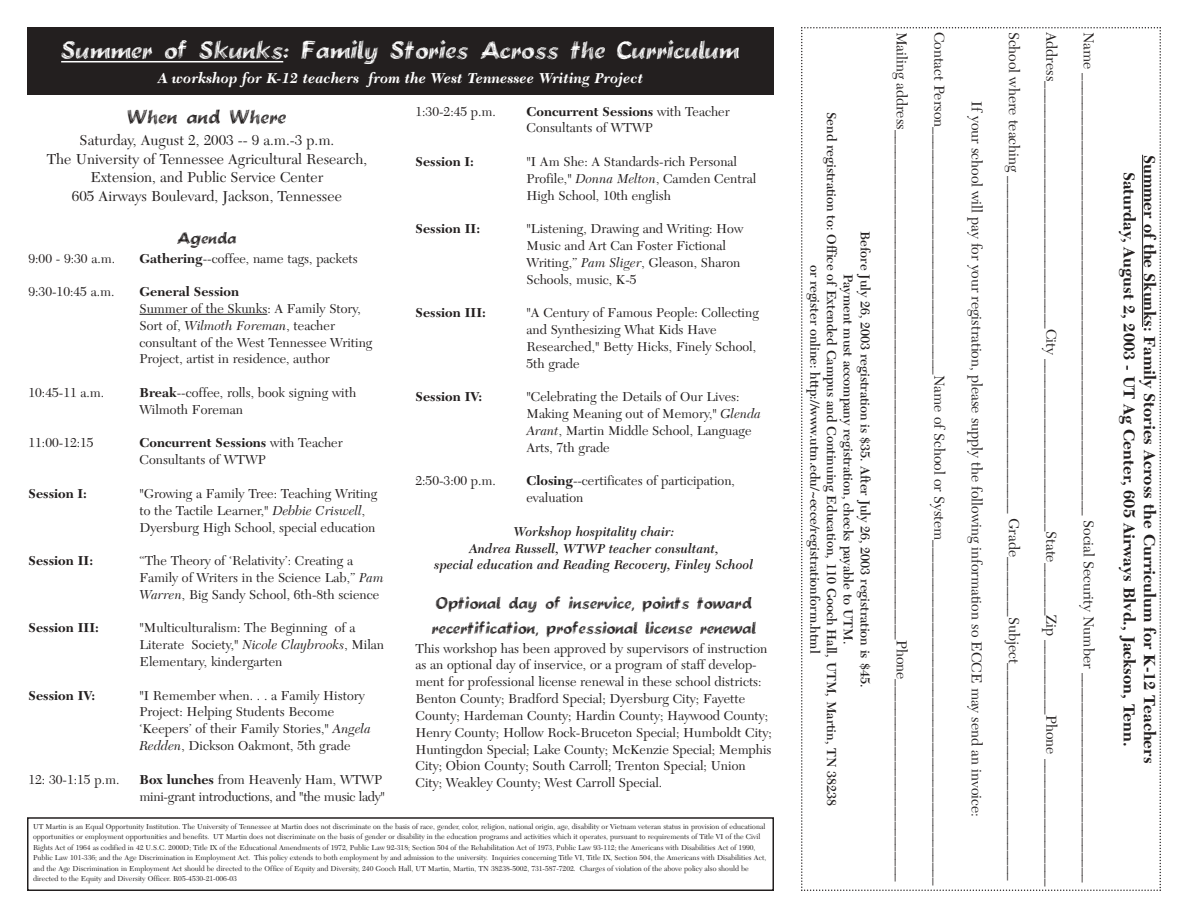
<style>
.page{position:relative;width:1188px;height:918px;background:#fff}
.page>*{position:absolute;margin:0;border:0;box-sizing:border-box;transform-origin:0 0}
.t1{font:22.5px "Brushstroke";color:#fff}
.t2{font:18px "Brushstroke";color:#231f1f}
.t3{font:700 16.5px/20.5px "New Caledonia";color:#231f1f;text-align:center}
.t4{font:15px/18.8px "New Caledonia";color:#231f1f;text-align:center}
.t5{font:15px/24.8px "Brushstroke";color:#231f1f}
.t6{font:italic 700 15px "New Caledonia";color:#fff}
.t7{font:13.5px/16.8px "New Caledonia";color:#231f1f}
.t8{font:600 13.5px/16.8px "New Caledonia";color:#231f1f;text-align:center}
.t9{font:italic 600 13.5px/16.6px "New Caledonia";color:#231f1f;text-align:center}
.t10{font:700 13.5px "New Caledonia";color:#231f1f}
.t11{font:13.5px/16.8px "New Caledonia";letter-spacing:-.02em;color:#231f1f}
.t12{font:7.5px/10.5px "New Caledonia";color:#231f1f}
.s1{font-weight:700}
.s2{font-style:italic}
</style>
<div class="page">
<svg style="left:801px;top:27px;width:360px;height:864px"></svg>
<hr style="left:140px;top:314px;width:127px;height:1px;background:#231f1f">
<div style="left:27px;top:27px;width:747px;height:67px;background:#231f1f"></div>
<hr style="left:61px;top:61px;width:222px;height:1px;background:#fff">
<div style="left:27px;top:817px;width:747px;height:74px;border:2px solid #231f1f"></div>
<h1 class="t1" style="left:61px;top:41px;width:680px">Summer of Skunks: Family Stories Across the Curriculum</h1>
<p class="t6" style="left:158px;top:72px;width:487px">A workshop for K-12 teachers from the West Tennessee Writing Project</p>
<h2 class="t2" style="left:128px;top:110px;width:160px">When and Where</h2>
<p class="t4" style="left:47px;top:132px;width:322px">Saturday, August 2, 2003 -- 9 a.m.-3 p.m.<br>The University of Tennessee Agricultural Research, Extension, and Public Service Center<br>605 Airways Boulevard, Jackson, Tennessee</p>
<p class="t5" style="left:177px;top:227px;width:61px">Agenda</p>
<p class="t7" style="left:28px;top:251px;width:88px">9:00 - 9:30 a.m.</p>
<p class="t7" style="left:139px;top:251px;width:220px"><span class="s1">Gathering</span>--coffee, name tags, packets</p>
<p class="t7" style="left:28px;top:285px;width:87px">9:30-10:45 a.m.</p>
<p class="t10" style="left:139px;top:286px;width:101px">General Session</p>
<p class="t7" style="left:139px;top:302px;width:234px">Summer of the Skunks: A Family Story, Sort of, <span class="s2">Wilmoth Foreman</span>, teacher consultant of the West Tennessee Writing Project, artist in residence, author</p>
<p class="t7" style="left:28px;top:386px;width:77px">10:45-11 a.m.</p>
<p class="t7" style="left:139px;top:386px;width:218px"><span class="s1">Break</span>--coffee, rolls, book signing with<br>Wilmoth Foreman</p>
<p class="t7" style="left:28px;top:436px;width:67px">11:00-12:15</p>
<p class="t7" style="left:139px;top:436px;width:205px"><span class="s1">Concurrent Sessions</span> with Teacher<br>Consultants of WTWP</p>
<p class="t10" style="left:28px;top:488px;width:60px">Session I:</p>
<p class="t7" style="left:139px;top:487px;width:239px">"Growing a Family Tree: Teaching Writing to the Tactile Learner," <span class="s2">Debbie Criswell</span>,<br>Dyersburg High School, special education</p>
<p class="t10" style="left:28px;top:555px;width:66px">Session II:</p>
<p class="t7" style="left:139px;top:554px;width:246px">“The Theory of ‘Relativity’: Creating a<br>Family of Writers in the Science Lab,” <span class="s2">Pam<br>Warren</span>, Big Sandy School, 6th-8th science</p>
<p class="t10" style="left:28px;top:622px;width:72px">Session III:</p>
<p class="t7" style="left:139px;top:621px;width:246px">"Multiculturalism: The Beginning of a<br>Literate Society," <span class="s2">Nicole Claybrooks</span>, Milan<br>Elementary, kindergarten</p>
<p class="t10" style="left:28px;top:690px;width:68px">Session IV:</p>
<p class="t7" style="left:139px;top:688px;width:233px">"I Remember when. . . a Family History Project: Helping Students Become ‘Keepers’ of their Family Stories," <span class="s2">Angela Redden</span>, Dickson Oakmont, 5th grade</p>
<p class="t7" style="left:28px;top:772px;width:92px">12: 30-1:15 p.m.</p>
<p class="t11" style="left:139px;top:772px;width:247px"><span class="s1">Box lunches</span> from Heavenly Ham, WTWP mini-grant introductions, and "the music lady"</p>
<p class="t7" style="left:416px;top:104px;width:82px">1:30-2:45 p.m.</p>
<p class="t7" style="left:526px;top:104px;width:205px"><span class="s1">Concurrent Sessions</span> with Teacher<br>Consultants of WTWP</p>
<p class="t10" style="left:416px;top:156px;width:60px">Session I:</p>
<p class="t7" style="left:526px;top:155px;width:231px">"I Am She: A Standards-rich Personal<br>Profile," <span class="s2">Donna Melton</span>, Camden Central<br>High School, 10th english</p>
<p class="t10" style="left:416px;top:223px;width:66px">Session II:</p>
<p class="t7" style="left:526px;top:222px;width:218px">"Listening, Drawing and Writing: How<br>Music and Art Can Foster Fictional<br>Writing,” <span class="s2">Pam Sliger</span>, Gleason, Sharon<br>Schools, music, K-5</p>
<p class="t10" style="left:416px;top:307px;width:72px">Session III:</p>
<p class="t7" style="left:526px;top:306px;width:234px">"A Century of Famous People: Collecting and Synthesizing What Kids Have<br>Researched," Betty Hicks, Finely School,<br>5th grade</p>
<p class="t10" style="left:416px;top:391px;width:68px">Session IV:</p>
<p class="t7" style="left:526px;top:390px;width:236px">"Celebrating the Details of Our Lives:<br>Making Meaning out of Memory," <span class="s2">Glenda<br>Arant</span>, Martin Middle School, Language<br>Arts, 7th grade</p>
<p class="t7" style="left:415px;top:474px;width:82px">2:50-3:00 p.m.</p>
<p class="t7" style="left:526px;top:474px;width:210px"><span class="s1">Closing</span>--certificates of participation, evaluation</p>
<p class="t9" style="left:435px;top:525px;width:320px">Workshop hospitality chair:<br>Andrea Russell, WTWP teacher consultant,<br>special education and Reading Recovery, Finley School</p>
<p class="t5" style="left:432px;top:593px;width:326px">Optional day of inservice, points toward recertification, professional license renewal</p>
<p class="t7" style="left:416px;top:641px;width:358px">This workshop has been approved by supervisors of instruction as an optional day of inservice, or a program of staff develop&shy;ment for professional license renewal in these school districts:<br>Benton County; Bradford Special; Dyersburg City; Fayette County; Hardeman County; Hardin County; Haywood County; Henry County; Hollow Rock-Bruceton Special; Humboldt City; Huntingdon Special; Lake County; McKenzie Special; Memphis City; Obion County; South Carroll; Trenton Special; Union City; Weakley County; West Carroll Special.</p>
<p class="t12" style="left:33px;top:822px;width:735px">UT Martin is an Equal Opportunity Institution. The University of Tennessee at Martin does not discriminate on the basis of race, gender, color, religion, national origin, age, disability or Vietnam veteran status in provision of educational opportunities or employment opportunities and benefits. UT Martin does not discriminate on the basis of gender or disability in the education programs and activities which it operates, pursuant to requirements of Title VI of the Civil Rights Act of 1964 as codified in 42 U.S.C. 2000D; Title IX of the Educational Amendments of 1972, Public Law 92-318; Section 504 of the Rehabilitation Act of 1973, Public Law 93-112; the Americans with Disabilities Act of 1990, Public Law 101-336; and the Age Discrimination in Employment Act. This policy extends to both employment by and admission to the university. Inquiries concerning Title VI, Title IX, Section 504, the Americans with Disabilities Act, and the Age Discrimination in Employment Act should be directed to the Office of Equity and Diversity, 240 Gooch Hall, UT Martin, Martin, TN 38238-5002, 731-587-7202. Charges of violation of the above policy also should be directed to the Equity and Diversity Officer. R05-4530-21-006-03</p>
<p class="t8" style="left:872px;top:112px;width:696px;rotate:90deg">Before July 26, 2003 registration is $35. After July 26, 2003 registration is $45.<br>Payment must accompany registration, checks payable to UTM.<br>Send registration to: Office of Extended Campus and Continuing Education, 110 Gooch Hall, UTM, Martin, TN 38238 or register online: http://www.utm.edu/~ecce/registrationform.html</p>
<p class="t4" style="left:910px;top:32px;width:852px;rotate:90deg">Mailing address____________________________________________________________________Phone___________________________</p>
<p class="t4" style="left:947px;top:32px;width:855px;rotate:90deg">Contact Person_________________________________Name of School or System______________________________________________</p>
<p class="t4" style="left:984px;top:101px;width:717px;rotate:90deg">If your school will pay for your registration, please supply the following information so ECCE may send an invoice:</p>
<p class="t4" style="left:1022px;top:32px;width:851px;rotate:90deg">School where teaching _____________________________________________ Grade________Subject_____________________________</p>
<p class="t4" style="left:1059px;top:32px;width:856px;rotate:90deg">Address_________________________________City _______________________State_______Zip __________Phone _________________</p>
<p class="t4" style="left:1097px;top:32px;width:853px;rotate:90deg">Name ___________________________________________________________ Social Security Number ____________________________</p>
<p class="t3" style="left:1158px;top:155px;width:610px;rotate:90deg">Summer of the Skunks: Family Stories Across the Curriculum for K-12 Teachers<br>Saturday, August 2, 2003 - UT Ag Center, 605 Airways Blvd., Jackson, Tenn.</p>
</div>
